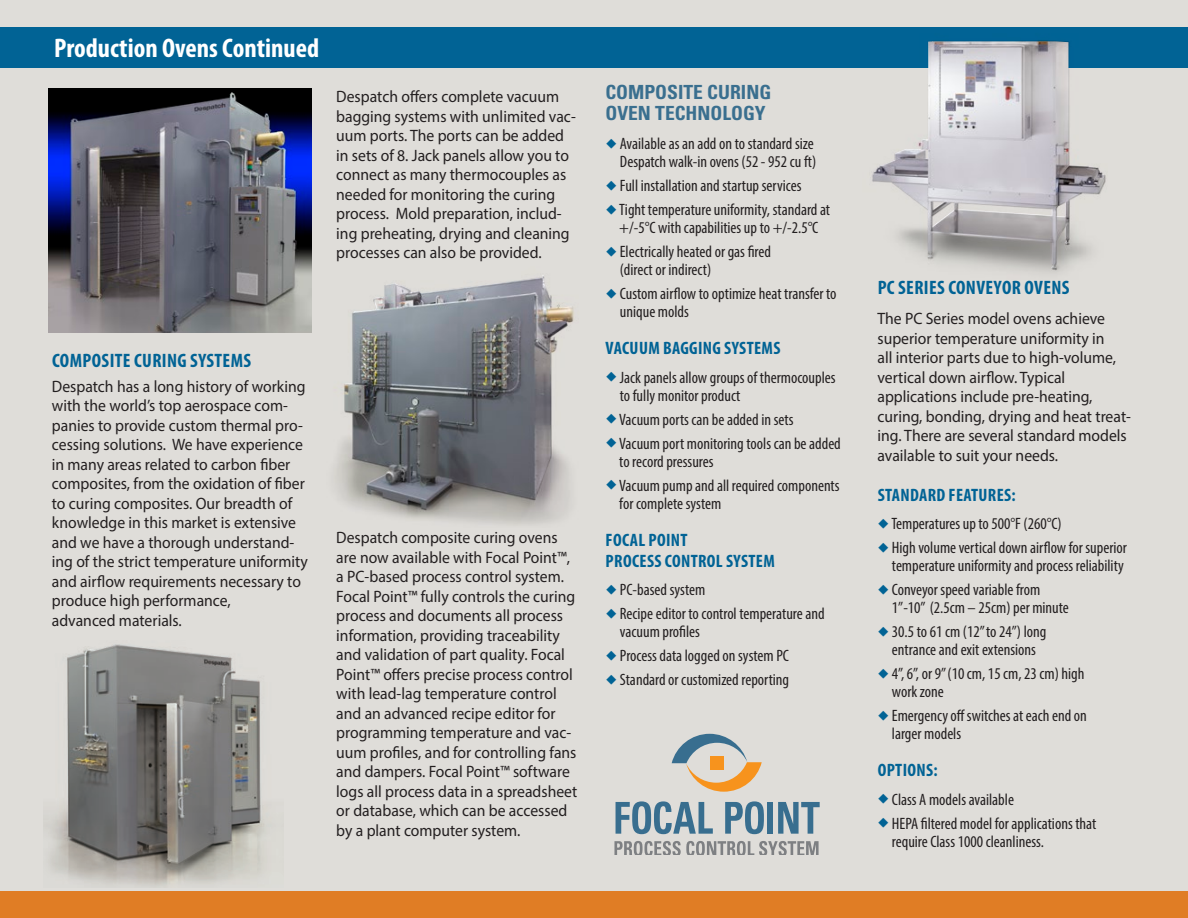
<style>
.page{position:relative;width:1188px;height:918px;background:#dfddd9}
.page>*{position:absolute;margin:0;border:0;box-sizing:border-box;transform-origin:0 0}
.t1{font:700 condensed 27px "Myriad Pro";color:#fff}
.t2{font:700 condensed 19.5px "Myriad Pro";letter-spacing:.02em;color:#016395}
.t3{font:700 condensed 19.5px/21px "Univers";color:#3a6f8f}
.t4{font:700 condensed 18px/21px "Myriad Pro";letter-spacing:.02em;color:#016395}
.t5{font:16.5px/19.5px "Myriad Pro";color:#231f20;scale:.95 1}
.t6{font:condensed 16.5px/18px "Myriad Pro";color:#231f20}
.s1{color:#016395}
</style>
<div class="page">
<div style="left:0;top:27px;width:1188px;height:40px;background:#016395"></div>
<div style="left:0;top:891px;width:1188px;height:27px;background:#e07d25"></div>
<svg style="left:616px;top:801px;width:97px;height:33px"></svg>
<svg style="left:725px;top:801px;width:39px;height:33px"></svg>
<div style="left:768px;top:802px;width:5px;height:32px;background:#386e8f"></div>
<svg style="left:778px;top:802px;width:42px;height:32px"></svg>
<svg style="left:614px;top:841px;width:205px;height:14px"></svg>
<svg style="left:672px;top:734px;width:90px;height:58px"></svg>
<img style="left:49px;top:88px;width:263px;height:244px">
<img style="left:335px;top:275px;width:239px;height:250px">
<img style="left:345px;top:276px;width:228px;height:233px">
<img style="left:68px;top:645px;width:192px;height:218px">
<img style="left:873px;top:41px;width:231px;height:228px">
<h1 class="t1" style="left:54px;top:31px;width:267px">Production Ovens Continued</h1>
<p class="t5" style="left:336px;top:87px;width:254px">Despatch offers complete vacuum bagging systems with unlimited vac&shy;uum ports. The ports can be added in sets of 8. Jack panels allow you to connect as many thermocouples as needed for monitoring the curing process. Mold preparation, includ&shy;ing preheating, drying and cleaning processes can also be provided.</p>
<p class="t2" style="left:52px;top:348px;width:201px">COMPOSITE CURING SYSTEMS</p>
<p class="t5" style="left:52px;top:376px;width:271px">Despatch has a long history of working with the world’s top aerospace com&shy;panies to provide custom thermal pro&shy;cessing solutions. We have experience in many areas related to carbon fiber composites, from the oxidation of fiber to curing composites. Our breadth of knowledge in this market is extensive and we have a thorough understand&shy;ing of the strict temperature uniformity and airflow requirements necessary to produce high performance,<br>advanced materials.</p>
<p class="t5" style="left:336px;top:528px;width:255px">Despatch composite curing ovens are now available with Focal Point™, a PC-based process control system.<br>Focal Point™ fully controls the curing process and documents all process information, providing traceability and validation of part quality. Focal Point™ offers precise process control with lead-lag temperature control and an advanced recipe editor for programming temperature and vac&shy;uum profiles, and for controlling fans and dampers. Focal Point™ software logs all process data in a spreadsheet or database, which can be accessed by a plant computer system.</p>
<p class="t3" style="left:605px;top:82px;width:167px">COMPOSITE CURING<br>OVEN TECHNOLOGY</p>
<p class="t6" style="left:605px;top:134px;width:212px;text-align:right"><span class="s1">◆</span> Available as an add on to standard size<br>Despatch walk-in ovens (52 - 952 cu ft)</p>
<p class="t6" style="left:605px;top:176px;width:197px"><span class="s1">◆</span> Full installation and startup services</p>
<p class="t6" style="left:605px;top:200px;width:226px;text-align:center"><span class="s1">◆</span> Tight temperature uniformity, standard at +/-5°C with capabilities up to +/-2.5°C</p>
<p class="t6" style="left:620px;top:242px;width:153px;text-indent:-14px"><span class="s1">◆</span> Electrically heated or gas fired (direct or indirect)</p>
<p class="t6" style="left:620px;top:284px;width:218px;text-indent:-14px"><span class="s1">◆</span> Custom airflow to optimize heat transfer to unique molds</p>
<p class="t4" style="left:606px;top:337px;width:176px">VACUUM BAGGING SYSTEMS</p>
<p class="t6" style="left:620px;top:368px;width:217px;text-indent:-14px"><span class="s1">◆</span> Jack panels allow groups of thermocouples to fully monitor product</p>
<p class="t6" style="left:605px;top:410px;width:189px"><span class="s1">◆</span> Vacuum ports can be added in sets</p>
<p class="t6" style="left:619px;top:434px;width:223px;text-indent:-14px"><span class="s1">◆</span> Vacuum port monitoring tools can be added to record pressures</p>
<p class="t6" style="left:619px;top:476px;width:222px;text-indent:-14px"><span class="s1">◆</span> Vacuum pump and all required components for complete system</p>
<p class="t4" style="left:606px;top:529px;width:171px">FOCAL POINT<br>PROCESS CONTROL SYSTEM</p>
<p class="t6" style="left:605px;top:580px;width:101px"><span class="s1">◆</span> PC-based system</p>
<p class="t6" style="left:620px;top:604px;width:206px;text-indent:-14px"><span class="s1">◆</span> Recipe editor to control temperature and vacuum profiles</p>
<p class="t6" style="left:605px;top:646px;width:185px"><span class="s1">◆</span> Process data logged on system PC</p>
<p class="t6" style="left:605px;top:670px;width:185px"><span class="s1">◆</span> Standard or customized reporting</p>
<p class="t2" style="left:878px;top:276px;width:193px">PC SERIES CONVEYOR OVENS</p>
<p class="t5" style="left:878px;top:309px;width:268px">The PC Series model ovens achieve superior temperature uniformity in<br>all interior parts due to high-volume, vertical down airflow. Typical applications include pre-heating, curing, bonding, drying and heat treat&shy;ing. There are several standard models available to suit your needs.</p>
<p class="t4" style="left:878px;top:484px;width:140px">STANDARD FEATURES:</p>
<p class="t6" style="left:878px;top:515px;width:186px"><span class="s1">◆</span> Temperatures up to 500°F (260°C)</p>
<p class="t6" style="left:878px;top:539px;width:251px;text-align:right"><span class="s1">◆</span> High volume vertical down airflow for superior temperature uniformity and process reliability</p>
<p class="t6" style="left:892px;top:581px;width:179px;text-indent:-14px"><span class="s1">◆</span> Conveyor speed variable from<br>1”-10” (2.5cm – 25cm) per minute</p>
<p class="t6" style="left:878px;top:623px;width:170px;text-align:center"><span class="s1">◆</span> 30.5 to 61 cm (12” to 24”) long entrance and exit extensions</p>
<p class="t6" style="left:892px;top:665px;width:194px;text-indent:-14px"><span class="s1">◆</span> 4”, 6”, or 9” (10 cm, 15 cm, 23 cm) high work zone</p>
<p class="t6" style="left:892px;top:707px;width:197px;text-indent:-14px"><span class="s1">◆</span> Emergency off switches at each end on larger models</p>
<p class="t4" style="left:878px;top:760px;width:61px">OPTIONS:</p>
<p class="t6" style="left:878px;top:790px;width:138px"><span class="s1">◆</span> Class A models available</p>
<p class="t6" style="left:892px;top:814px;width:206px;text-indent:-14px"><span class="s1">◆</span> HEPA filtered model for applications that require Class 1000 cleanliness.</p>
</div>
